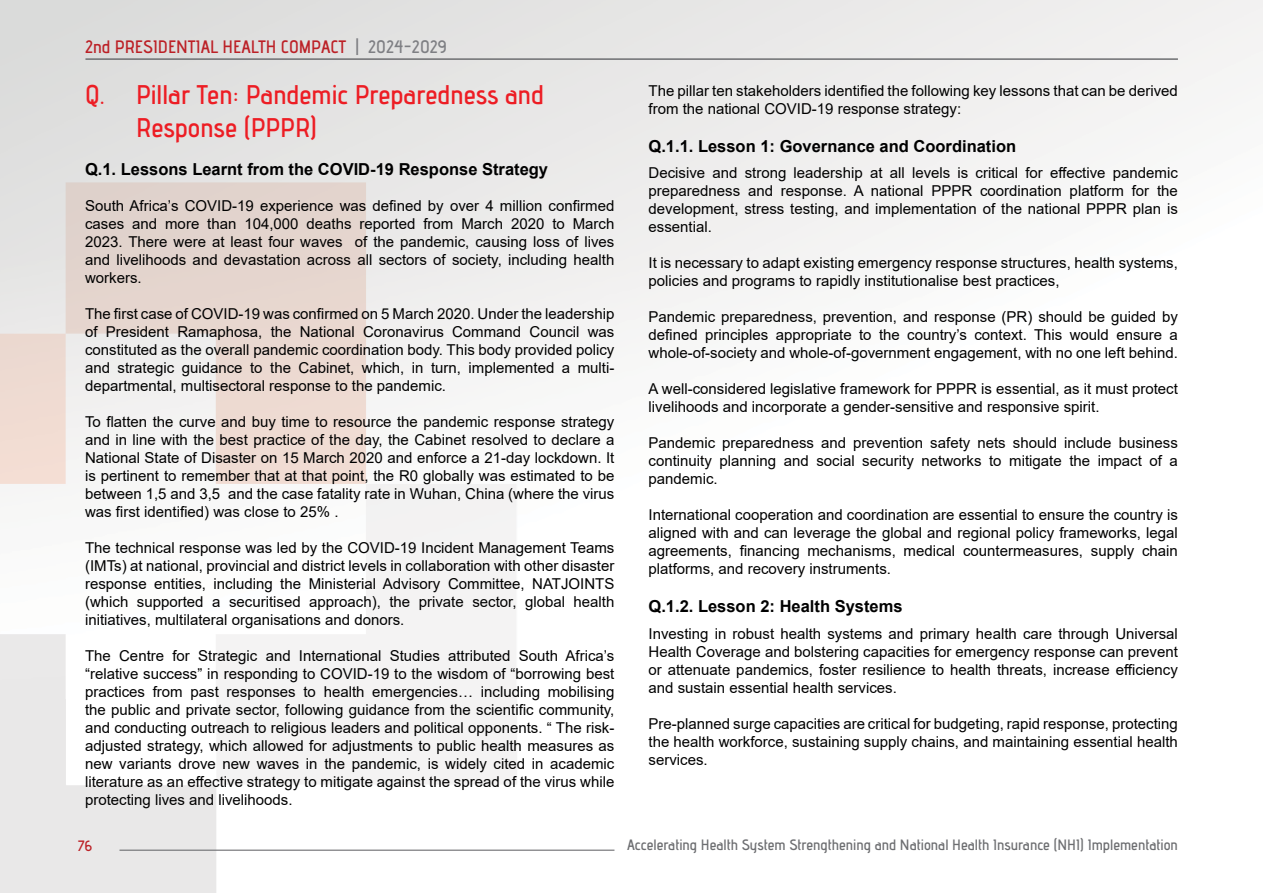
<style>
.page{position:relative;width:1263px;height:893px;background:#fff}
.page>*{position:absolute;margin:0;border:0;box-sizing:border-box;transform-origin:0 0}
.t1{font:27px/32.4px "advent Bd 2";color:#ed1d24}
.t2{font:18px "advent Bd 2";color:#bc2026}
.t3{font:700 16.5px "Arial";color:#000}
.t4{font:15px/18px "Arial";color:#000;text-align:justify}
.t5{font:15px "advent Bd 2";color:#6d6e71}
.t6{font:15px "advent Bd 2";color:#bc2026}
.s1{color:#7e7f83}
</style>
<div class="page">
<hr style="left:85px;top:58px;width:1093px;height:2px;background:#6d6e71">
<hr style="left:119px;top:850px;width:495px;height:1px;background:#6d6e71">
<p class="t2" style="left:85px;top:36px;width:364px">2nd PRESIDENTIAL HEALTH COMPACT <span class="s1">| 2024-2029</span></p>
<h1 class="t1" style="left:136px;top:78px;width:409px;text-indent:-51px">Q. Pillar Ten: Pandemic Preparedness and<br>Response (PPPR)</h1>
<p class="t3" style="left:85px;top:157px;width:465px">Q.1. Lessons Learnt from the COVID-19 Response Strategy</p>
<p class="t4" style="left:85px;top:196px;width:531px">South Africa’s COVID-19 experience was defined by over 4 million confirmed cases and more than 104,000 deaths reported from March 2020 to March 2023. There were at least four waves of the pandemic, causing loss of lives and livelihoods and devastation across all sectors of society, including health workers.</p>
<p class="t4" style="left:85px;top:304px;width:531px">The first case of COVID-19 was confirmed on 5 March 2020. Under the leadership of President Ramaphosa, the National Coronavirus Command Council was constituted as the overall pandemic coordination body. This body provided policy and strategic guidance to the Cabinet, which, in turn, implemented a multi&shy;departmental, multisectoral response to the pandemic.</p>
<p class="t4" style="left:85px;top:412px;width:531px">To flatten the curve and buy time to resource the pandemic response strategy and in line with the best practice of the day, the Cabinet resolved to declare a National State of Disaster on 15 March 2020 and enforce a 21-day lockdown. It is pertinent to remember that at that point, the R0 globally was estimated to be between 1,5 and 3,5 and the case fatality rate in Wuhan, China (where the virus was first identified) was close to 25% .</p>
<p class="t4" style="left:85px;top:538px;width:531px">The technical response was led by the COVID-19 Incident Management Teams (IMTs) at national, provincial and district levels in collaboration with other disaster response entities, including the Ministerial Advisory Committee, NATJOINTS (which supported a securitised approach), the private sector, global health initiatives, multilateral organisations and donors.</p>
<p class="t4" style="left:85px;top:646px;width:531px">The Centre for Strategic and International Studies attributed South Africa’s “relative success” in responding to COVID-19 to the wisdom of “borrowing best practices from past responses to health emergencies… including mobilising the public and private sector, following guidance from the scientific community, and conducting outreach to religious leaders and political opponents. “ The risk&shy;adjusted strategy, which allowed for adjustments to public health measures as new variants drove new waves in the pandemic, is widely cited in academic literature as an effective strategy to mitigate against the spread of the virus while protecting lives and livelihoods.</p>
<p class="t4" style="left:648px;top:82px;width:531px">The pillar ten stakeholders identified the following key lessons that can be derived from the national COVID-19 response strategy:</p>
<p class="t3" style="left:648px;top:134px;width:369px">Q.1.1. Lesson 1: Governance and Coordination</p>
<p class="t4" style="left:648px;top:164px;width:531px">Decisive and strong leadership at all levels is critical for effective pandemic preparedness and response. A national PPPR coordination platform for the development, stress testing, and implementation of the national PPPR plan is essential.</p>
<p class="t4" style="left:648px;top:254px;width:531px">It is necessary to adapt existing emergency response structures, health systems, policies and programs to rapidly institutionalise best practices,</p>
<p class="t4" style="left:648px;top:308px;width:531px">Pandemic preparedness, prevention, and response (PR) should be guided by defined principles appropriate to the country’s context. This would ensure a whole-of-society and whole-of-government engagement, with no one left behind.</p>
<p class="t4" style="left:648px;top:380px;width:531px">A well-considered legislative framework for PPPR is essential, as it must protect livelihoods and incorporate a gender-sensitive and responsive spirit.</p>
<p class="t4" style="left:648px;top:434px;width:531px">Pandemic preparedness and prevention safety nets should include business continuity planning and social security networks to mitigate the impact of a pandemic.</p>
<p class="t4" style="left:648px;top:506px;width:531px">International cooperation and coordination are essential to ensure the country is aligned with and can leverage the global and regional policy frameworks, legal agreements, financing mechanisms, medical countermeasures, supply chain platforms, and recovery instruments.</p>
<p class="t3" style="left:648px;top:595px;width:256px">Q.1.2. Lesson 2: Health Systems</p>
<p class="t4" style="left:648px;top:624px;width:531px">Investing in robust health systems and primary health care through Universal Health Coverage and bolstering capacities for emergency response can prevent or attenuate pandemics, foster resilience to health threats, increase efficiency and sustain essential health services.</p>
<p class="t4" style="left:648px;top:714px;width:531px">Pre-planned surge capacities are critical for budgeting, rapid response, protecting the health workforce, sustaining supply chains, and maintaining essential health services.</p>
<p class="t6" style="left:78px;top:836px;width:16px">76</p>
<p class="t5" style="left:627px;top:835px;width:552px">Accelerating Health System Strengthening and National Health Insurance (NHI) Implementation</p>
</div>
